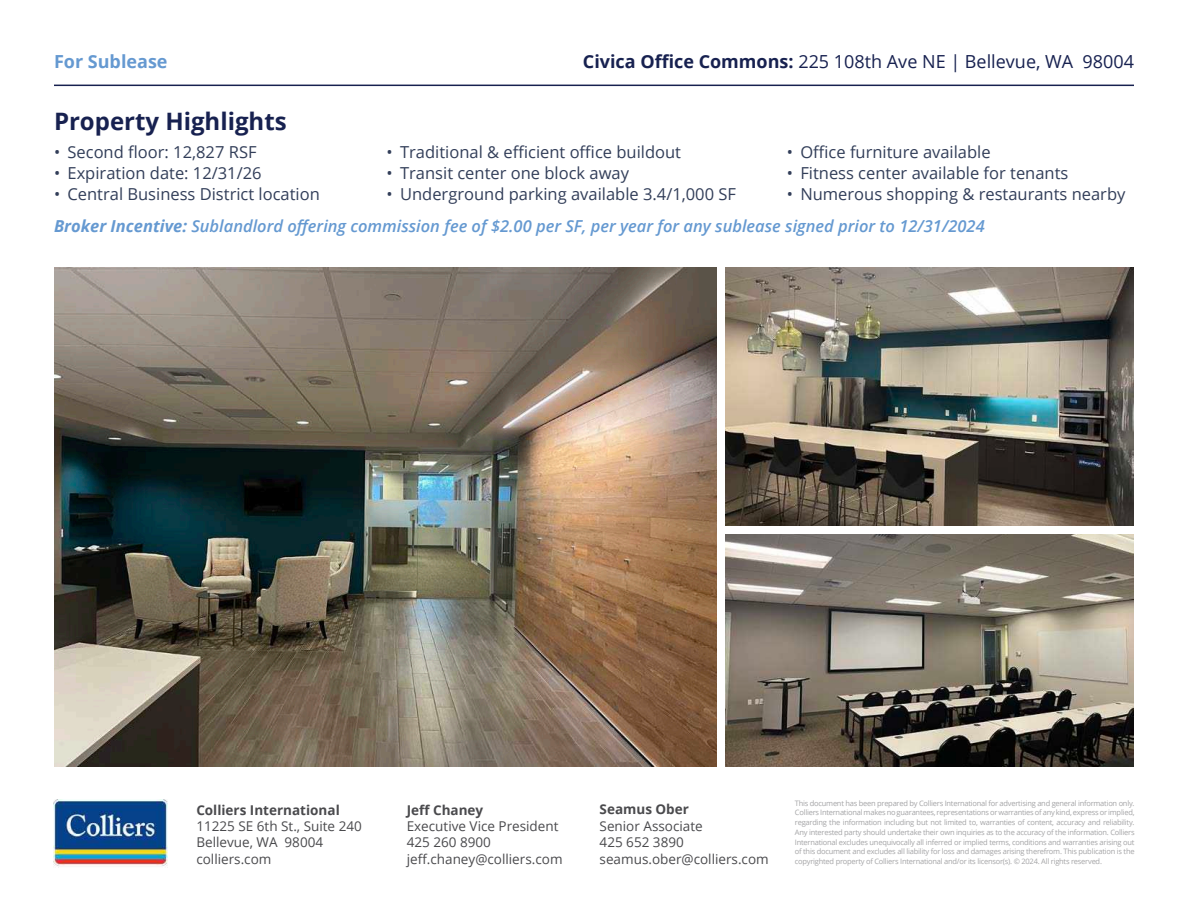
<style>
.page{position:relative;width:1188px;height:918px;background:#fff}
.page>*{position:absolute;margin:0;border:0;box-sizing:border-box;transform-origin:0 0}
.t1{font:700 24px "Open Sans";color:#172150}
.t2{font:18px "Open Sans";color:#172150}
.t3{font:700 18px "Open Sans";color:#6599d1}
.t4{font:16.5px "Open Sans";color:#323e59}
.t5{font:italic 600 16.5px "Open Sans";color:#6599d1}
.t6{font:13.5px/16.5px "Open Sans";color:#4a4a4d}
.t7{font:700 13.5px "Open Sans";color:#4a4a4d}
.t8{font:7.5px/9.8px "Open Sans";letter-spacing:-.03em;color:#a4a4a6;text-align:justify}
.s1{font-weight:700}
</style>
<div class="page">
<img style="left:53px;top:800px;width:115px;height:66px">
<hr style="left:54px;top:85px;width:1080px;height:1px;background:#172150">
<img style="left:54px;top:268px;width:663px;height:499px">
<img style="left:726px;top:268px;width:408px;height:257px">
<img style="left:726px;top:534px;width:408px;height:233px">
<h2 class="t3" style="left:54px;top:49px;width:115px">For Sublease</h2>
<h2 class="t2" style="left:583px;top:49px;width:553px"><span class="s1">Civica Office Commons:</span> 225 108th Ave NE | Bellevue, WA 98004</h2>
<p class="t1" style="left:54px;top:104px;width:234px">Property Highlights</p>
<p class="t4" style="left:787px;top:141px;width:205px">• Office furniture available</p>
<p class="t4" style="left:787px;top:162px;width:283px">• Fitness center available for tenants</p>
<p class="t4" style="left:787px;top:183px;width:340px">• Numerous shopping &amp; restaurants nearby</p>
<p class="t5" style="left:54px;top:215px;width:932px"><span class="s1">Broker Incentive:</span> Sublandlord offering commission fee of $2.00 per SF, per year for any sublease signed prior to 12/31/2024</p>
<p class="t4" style="left:54px;top:141px;width:204px">• Second floor: 12,827 RSF</p>
<p class="t4" style="left:54px;top:162px;width:209px">• Expiration date: 12/31/26</p>
<p class="t4" style="left:54px;top:183px;width:267px">• Central Business District location</p>
<p class="t4" style="left:387px;top:141px;width:296px">• Traditional &amp; efficient office buildout</p>
<p class="t4" style="left:387px;top:162px;width:244px">• Transit center one block away</p>
<p class="t4" style="left:387px;top:183px;width:351px">• Underground parking available 3.4/1,000 SF</p>
<h3 class="t7" style="left:196px;top:800px;width:145px">Colliers International</h3>
<h3 class="t6" style="left:196px;top:818px;width:167px">11225 SE 6th St., Suite 240<br>Bellevue, WA 98004 colliers.com</h3>
<h3 class="t7" style="left:407px;top:800px;width:78px">Jeff Chaney</h3>
<h3 class="t6" style="left:407px;top:818px;width:157px">Executive Vice President<br>425 260 8900 jeff.chaney@colliers.com</h3>
<h3 class="t7" style="left:600px;top:800px;width:91px">Seamus Ober</h3>
<h3 class="t6" style="left:600px;top:817px;width:171px">Senior Associate<br>425 652 3890 seamus.ober@colliers.com</h3>
<p class="t8" style="left:795px;top:798px;width:341px">This document has been prepared by Colliers International for advertising and general information only.<br>Colliers International makes no guarantees, representations or warranties of any kind, express or implied, regarding the information including but not limited to, warranties of content, accuracy and reliability.<br>Any interested party should undertake their own inquiries as to the accuracy of the information. Colliers International excludes unequivocally all inferred or implied terms, conditions and warranties arising out of this document and excludes all liability for loss and damages arising therefrom. This publication is the copyrighted property of Colliers International and/or its licensor(s). © 2024. All rights reserved.</p>
</div>
